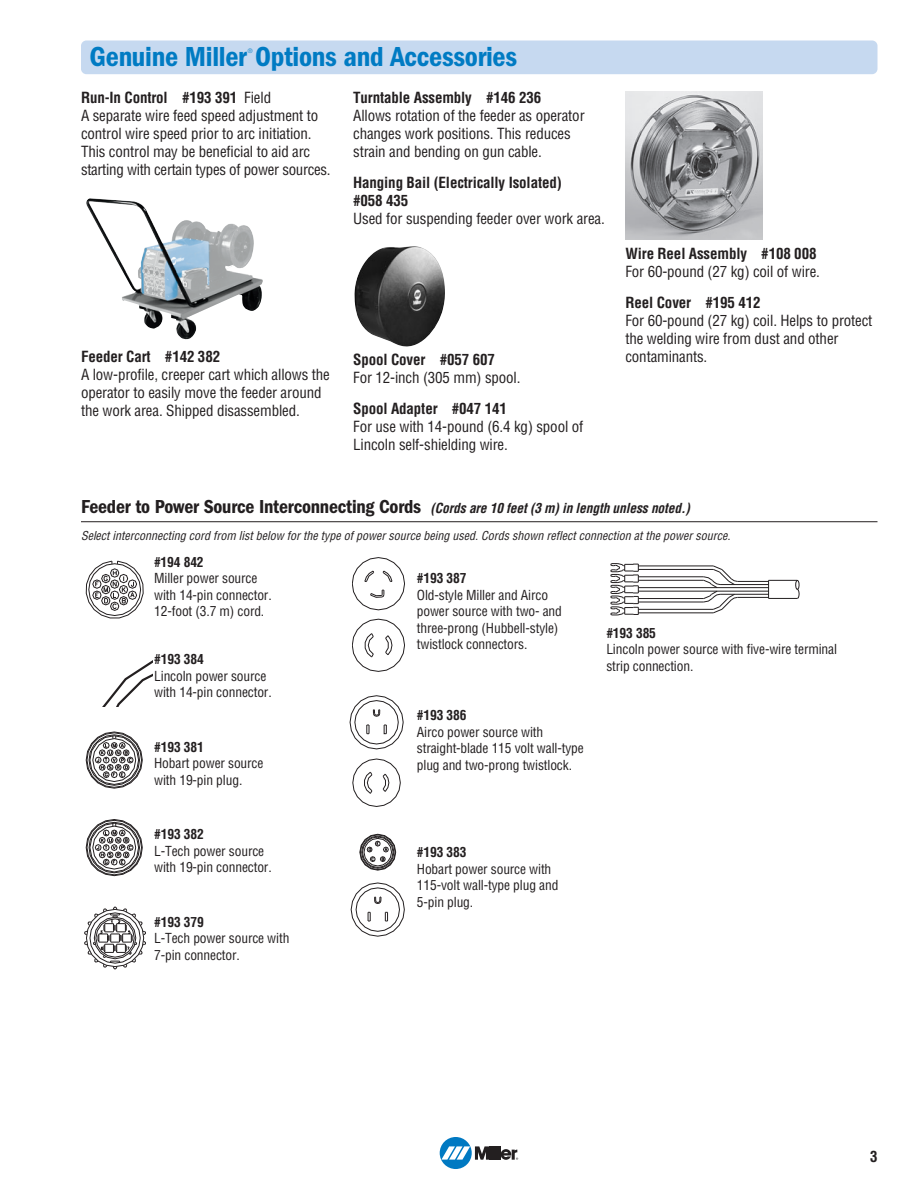
<style>
.page{position:relative;width:918px;height:1188px;background:#fff}
.page>*{position:absolute;margin:0;border:0;box-sizing:border-box;transform-origin:0 0}
.t1{font:28.5px "ITC Franklin Gothic Std Dm Cd";letter-spacing:-.01em;color:#007bc3}
.t2{font:condensed 15px/18px "Helvetica";letter-spacing:-.01em;color:#231f20}
.t3{font:700 condensed 15px/18px "Helvetica";letter-spacing:-.01em;color:#231f20}
.t4{font:condensed 13.5px/16.5px "Helvetica";letter-spacing:-.01em;color:#231f20}
.t5{font:italic 700 condensed 13.5px "Helvetica";color:#231f20}
.t6{font:700 condensed 13.5px "Helvetica";letter-spacing:-.01em;color:#231f20}
.t7{font:italic condensed 12px "Helvetica";color:#231f20}
.t8{font:condensed 6px "Helvetica";color:#007bc3}
.s1{font-weight:700}
.s2{font-family:"ITC Franklin Gothic Std Dm Cd";font-weight:400;font-style:normal;font-stretch:normal;font-size:19.5px}
</style>
<div class="page">
<div style="left:81px;top:40px;width:797px;height:34px;background:#c6d9f0;border-radius:5px"></div>
<img style="left:86px;top:198px;width:177px;height:142px">
<img style="left:354px;top:246px;width:91px;height:101px">
<img style="left:625px;top:91px;width:138px;height:148px">
<div style="left:440px;top:1137px;width:32px;height:32px;background:#0079c2;border-radius:50%"></div>
<hr style="left:493px;top:1146px;width:4px;height:14px;background:#231f20">
<hr style="left:497px;top:1146px;width:3px;height:14px;background:#231f20">
<svg style="left:441px;top:1146px;width:52px;height:14px"></svg>
<svg style="left:501px;top:1149px;width:17px;height:11px"></svg>
<hr style="left:81px;top:521px;width:797px;height:1px;background:#231f20">
<svg style="left:352px;top:619px;width:53px;height:53px"></svg>
<svg style="left:352px;top:557px;width:53px;height:53px"></svg>
<svg style="left:352px;top:759px;width:49px;height:48px"></svg>
<svg style="left:350px;top:695px;width:54px;height:54px"></svg>
<svg style="left:86px;top:731px;width:57px;height:58px"></svg>
<svg style="left:86px;top:819px;width:57px;height:57px"></svg>
<svg style="left:86px;top:560px;width:58px;height:58px"></svg>
<svg style="left:102px;top:660px;width:51px;height:47px"></svg>
<svg style="left:84px;top:907px;width:62px;height:62px"></svg>
<svg style="left:351px;top:882px;width:54px;height:55px"></svg>
<svg style="left:359px;top:834px;width:37px;height:37px"></svg>
<hr style="left:638px;top:598px;width:66px;height:1px;background:#231f20">
<hr style="left:638px;top:602px;width:66px;height:1px;background:#231f20">
<hr style="left:638px;top:609px;width:75px;height:1px;background:#231f20">
<hr style="left:638px;top:613px;width:75px;height:1px;background:#231f20">
<hr style="left:638px;top:566px;width:75px;height:1px;background:#231f20">
<hr style="left:638px;top:569px;width:75px;height:1px;background:#231f20">
<hr style="left:638px;top:577px;width:66px;height:1px;background:#231f20">
<hr style="left:638px;top:580px;width:66px;height:1px;background:#231f20">
<hr style="left:638px;top:591px;width:131px;height:1px;background:#231f20">
<hr style="left:638px;top:587px;width:131px;height:1px;background:#231f20">
<svg style="left:610px;top:563px;width:29px;height:53px"></svg>
<hr style="left:737px;top:597px;width:32px;height:1px;background:#231f20">
<hr style="left:720px;top:594px;width:49px;height:1px;background:#231f20">
<hr style="left:720px;top:584px;width:49px;height:1px;background:#231f20">
<hr style="left:737px;top:581px;width:32px;height:1px;background:#231f20">
<svg style="left:703px;top:565px;width:35px;height:48px"></svg>
<svg style="left:768px;top:580px;width:32px;height:19px"></svg>
<h1 class="t1" style="left:90px;top:47px;width:429px">Genuine Miller Options and Accessories</h1>
<p class="t8" style="left:248px;top:48px;width:6px">®</p>
<p class="t2" style="left:81px;top:89px;width:251px"><span class="s1">Run-In Control #193 391</span> Field<br>A separate wire feed speed adjustment to control wire speed prior to arc initiation.<br>This control may be beneficial to aid arc starting with certain types of power sources.</p>
<p class="t3" style="left:353px;top:89px;width:190px">Turntable Assembly #146 236</p>
<p class="t2" style="left:353px;top:107px;width:233px">Allows rotation of the feeder as operator changes work positions. This reduces strain and bending on gun cable.</p>
<p class="t3" style="left:353px;top:174px;width:210px">Hanging Bail (Electrically Isolated) #058 435</p>
<p class="t2" style="left:353px;top:210px;width:253px">Used for suspending feeder over work area.</p>
<p class="t3" style="left:81px;top:349px;width:141px">Feeder Cart #142 382</p>
<p class="t2" style="left:81px;top:367px;width:250px">A low-profile, creeper cart which allows the operator to easily move the feeder around the work area. Shipped disassembled.</p>
<p class="t3" style="left:353px;top:352px;width:143px">Spool Cover #057 607</p>
<p class="t2" style="left:353px;top:370px;width:169px">For 12-inch (305 mm) spool.</p>
<p class="t3" style="left:353px;top:401px;width:155px">Spool Adapter #047 141</p>
<p class="t2" style="left:353px;top:419px;width:232px">For use with 14-pound (6.4 kg) spool of<br>Lincoln self-shielding wire.</p>
<p class="t3" style="left:625px;top:246px;width:193px">Wire Reel Assembly #108 008</p>
<p class="t2" style="left:625px;top:264px;width:196px">For 60-pound (27 kg) coil of wire.</p>
<p class="t3" style="left:625px;top:295px;width:137px">Reel Cover #195 412</p>
<p class="t2" style="left:625px;top:313px;width:248px">For 60-pound (27 kg) coil. Helps to protect the welding wire from dust and other contaminants.</p>
<p class="t5" style="left:81px;top:503px;width:613px"><span class="s2">Feeder to Power Source Interconnecting Cords</span> (Cords are 10 feet(3 m)in length unless noted.)</p>
<p class="t7" style="left:81px;top:531px;width:653px">Selectinterconnecting cord from listbelow forthe type ofpowersource being used.Cords shown reflectconnection atthe powersource.</p>
<p class="t6" style="left:154px;top:556px;width:51px">#194 842</p>
<p class="t4" style="left:154px;top:571px;width:119px">Miller power source with 14-pin connector.<br>12-foot (3.7 m) cord.</p>
<p class="t6" style="left:154px;top:654px;width:51px">#193 384</p>
<p class="t4" style="left:154px;top:669px;width:119px">Lincoln power source with 14-pin connector.</p>
<p class="t6" style="left:154px;top:742px;width:51px">#193 381</p>
<p class="t4" style="left:154px;top:756px;width:111px">Hobart power source with 19-pin plug.</p>
<p class="t6" style="left:154px;top:829px;width:51px">#193 382</p>
<p class="t4" style="left:154px;top:844px;width:119px">L-Tech power source with 19-pin connector.</p>
<p class="t6" style="left:154px;top:917px;width:51px">#193 379</p>
<p class="t4" style="left:154px;top:931px;width:137px">L-Tech power source with<br>7-pin connector.</p>
<p class="t6" style="left:417px;top:573px;width:51px">#193 387</p>
<p class="t4" style="left:417px;top:587px;width:147px">Old-style Miller and Airco power source with two- and three-prong (Hubbell-style) twistlock connectors.</p>
<p class="t6" style="left:417px;top:710px;width:51px">#193 386</p>
<p class="t4" style="left:417px;top:725px;width:168px">Airco power source with straight-blade 115 volt wall-type plug and two-prong twistlock.</p>
<p class="t6" style="left:606px;top:628px;width:51px">#193 385</p>
<p class="t4" style="left:606px;top:642px;width:232px">Lincoln power source with five-wire terminal strip connection.</p>
<p class="t6" style="left:417px;top:847px;width:51px">#193 383</p>
<p class="t4" style="left:417px;top:862px;width:143px">Hobart power source with<br>115-volt wall-type plug and<br>5-pin plug.</p>
<p class="t3" style="left:870px;top:1149px;width:9px">3</p>
</div>
